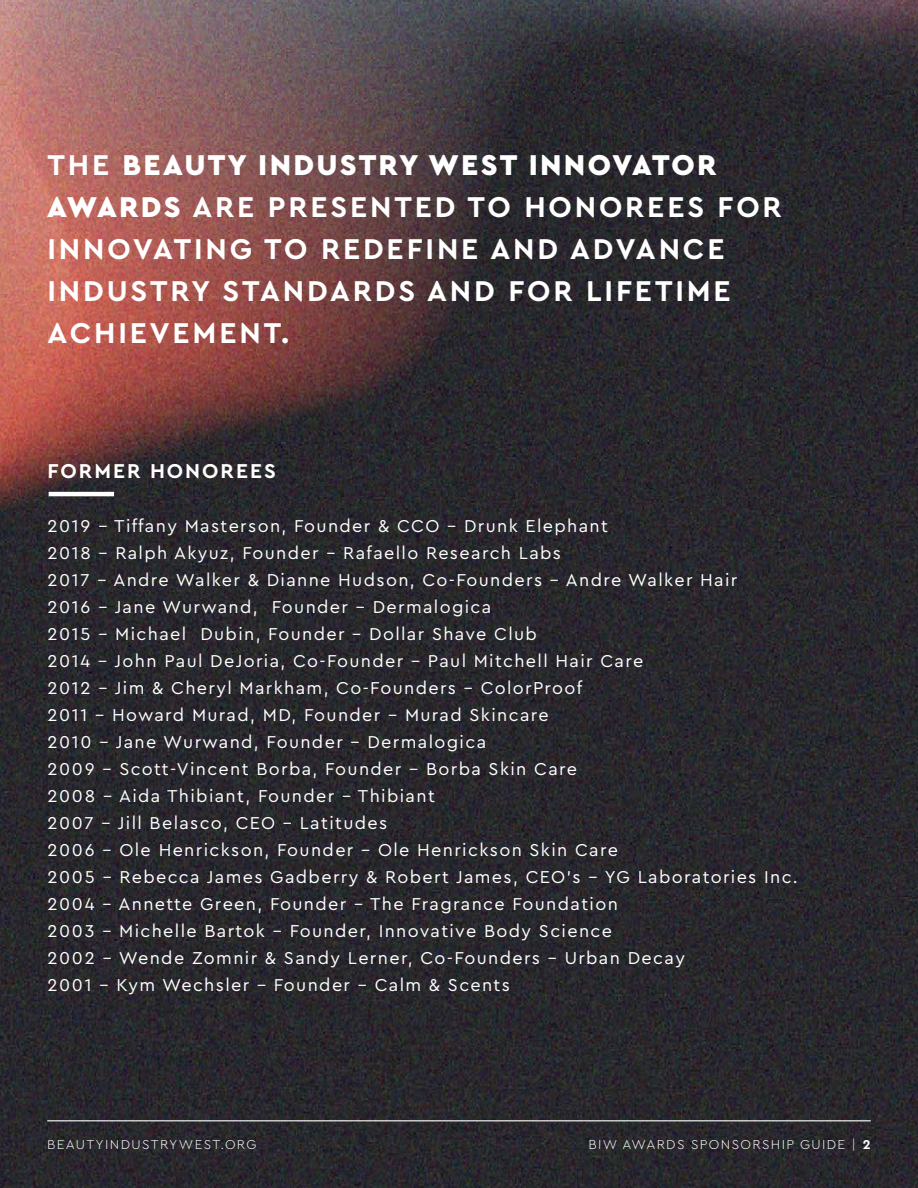
<style>
.page{position:relative;width:918px;height:1188px;background:#fff}
.page>*{position:absolute;margin:0;border:0;box-sizing:border-box;transform-origin:0 0}
.t1{font:700 30px/42px "Cera PRO";letter-spacing:.095em;color:#fff}
.t2{font:900 30px "Cera Pro";letter-spacing:.075em;color:#fff}
.t3{font:700 21px "Cera PRO";letter-spacing:.095em;color:#fff}
.t4{font:18px/27px "Cera PRO";letter-spacing:.075em;color:#fff}
.t5{font:300 13.5px "Cera Pro";letter-spacing:.1em;color:#fff}
.s1{font-family:"Cera PRO";font-weight:700}
.s2{font-family:"Cera Pro";font-weight:900}
</style>
<div class="page">
<img style="left:0;top:0;width:918px;height:1188px">
<hr style="left:47px;top:1120px;width:824px;height:1px;background:#fff">
<hr style="left:49px;top:492px;width:65px;height:4px;background:#fff">
<h1 class="t2" style="left:48px;top:145px;width:671px"><span class="s1">THE</span> BEAUTY INDUSTRY WEST INNOVATOR</h1>
<h1 class="t1" style="left:47px;top:185px;width:736px"><span class="s2">AWARDS</span> ARE PRESENTED TO HONOREES FOR<br>INNOVATING TO REDEFINE AND ADVANCE<br>INDUSTRY STANDARDS AND FOR LIFETIME<br>ACHIEVEMENT.</h1>
<p class="t3" style="left:47px;top:457px;width:230px">FORMER HONOREES</p>
<p class="t4" style="left:47px;top:512px;width:752px">2019 - Tiffany Masterson, Founder &amp; CCO – Drunk Elephant<br>2018 – Ralph Akyuz, Founder – Rafaello Research Labs<br>2017 - Andre Walker &amp; Dianne Hudson, Co-Founders – Andre Walker Hair<br>2016 – Jane Wurwand, Founder – Dermalogica<br>2015 – Michael Dubin, Founder – Dollar Shave Club<br>2014 – John Paul DeJoria, Co-Founder – Paul Mitchell Hair Care<br>2012 – Jim &amp; Cheryl Markham, Co-Founders – ColorProof<br>2011 – Howard Murad, MD, Founder – Murad Skincare<br>2010 – Jane Wurwand, Founder – Dermalogica<br>2009 - Scott-Vincent Borba, Founder – Borba Skin Care<br>2008 – Aida Thibiant, Founder – Thibiant<br>2007 - Jill Belasco, CEO - Latitudes<br>2006 - Ole Henrickson, Founder - Ole Henrickson Skin Care<br>2005 – Rebecca James Gadberry &amp; Robert James, CEO’s – YG Laboratories Inc.<br>2004 – Annette Green, Founder – The Fragrance Foundation<br>2003 – Michelle Bartok – Founder, Innovative Body Science<br>2002 – Wende Zomnir &amp; Sandy Lerner, Co-Founders - Urban Decay<br>2001 – Kym Wechsler – Founder - Calm &amp; Scents</p>
<p class="t5" style="left:47px;top:1135px;width:211px">BEAUTYINDUSTRYWEST.ORG</p>
<p class="t5" style="left:588px;top:1135px;width:284px">BIW AWARDS SPONSORSHIP GUIDE | <span class="s1">2</span></p>
</div>
